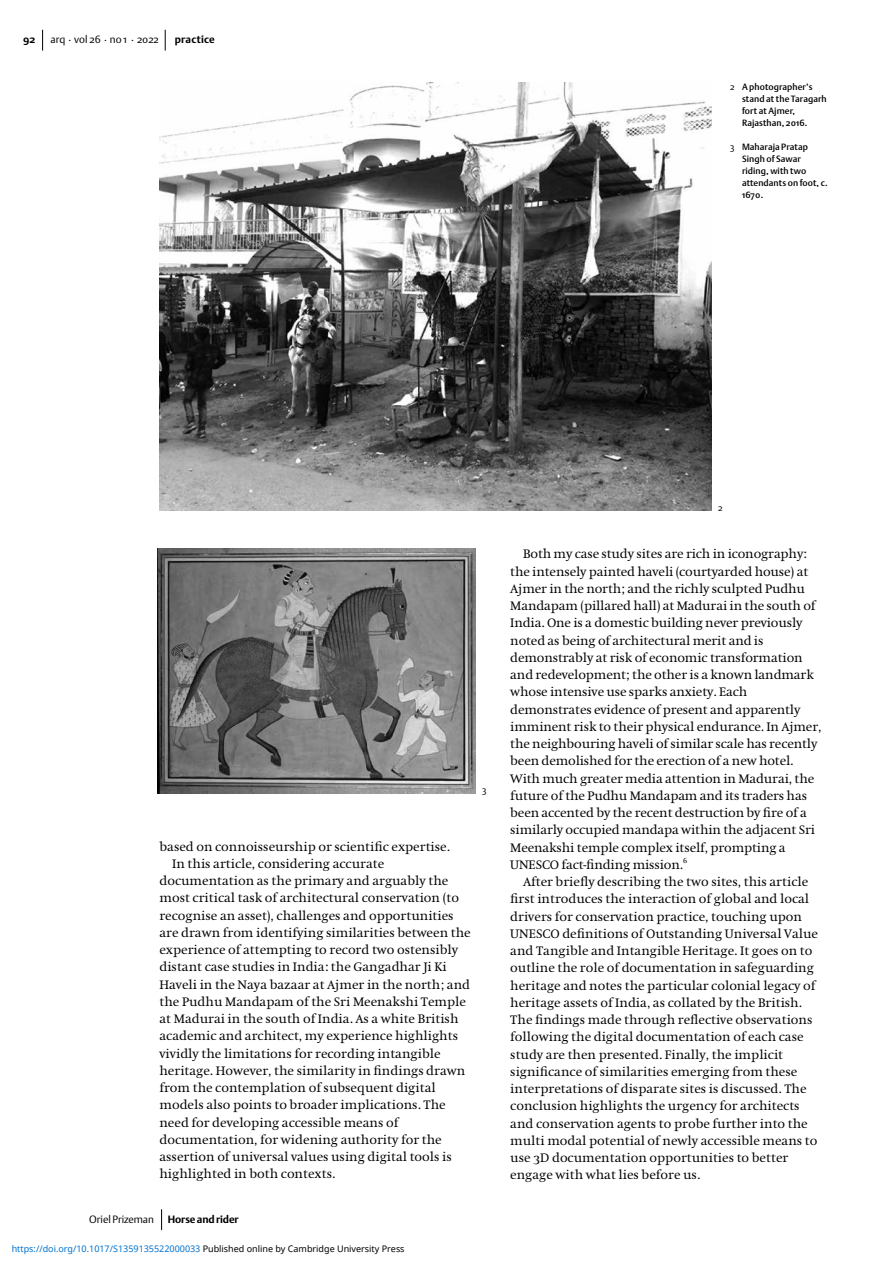
<style>
.page{position:relative;width:893px;height:1263px;background:#fff}
.page>*{position:absolute;margin:0;border:0;box-sizing:border-box;transform-origin:0 0}
.t1{font:12.75px/17.2px "Hollander";color:#000}
.t2{font:10.5px "DTL Argo ST Light";color:#000}
.t3{font:700 10.5px "DTL Argo ST";letter-spacing:-.005em;color:#000}
.t4{font:700 10.5px "DTL Argo ST";letter-spacing:.02em;color:#000}
.t5{font:9px/12px "DTL Argo ST Medium";letter-spacing:.01em;color:#000}
.t6{font:9px "Noto Sans";color:#0172cf}
.t7{font:9px "DTL Argo ST Light";color:#000}
.t8{font:7.65px "Hollander SC";color:#000}
.s1{font-family:"DTL Argo ST Light"}
.s2{color:#000}
.s3{font-family:"Hollander SC"}
</style>
<div class="page">
<svg style="left:42px;top:30px;width:1px;height:21px"></svg>
<svg style="left:165px;top:30px;width:1px;height:21px"></svg>
<svg style="left:161px;top:1209px;width:1px;height:21px"></svg>
<img style="left:160px;top:83px;width:552px;height:428px">
<img style="left:158px;top:549px;width:318px;height:244px">
<p class="t2" style="left:50px;top:33px;width:110px">arq . vol 26 . no 1 . 2022</p>
<p class="t3" style="left:23px;top:33px;width:14px">92</p>
<p class="t4" style="left:175px;top:33px;width:42px">practice</p>
<p class="t5" style="left:742px;top:81px;width:86px;text-indent:-12px"><span class="s1">2</span> A photographer’s stand at the Taragarh fort at Ajmer,<br>Rajasthan, 2016.</p>
<p class="t5" style="left:742px;top:141px;width:87px;text-indent:-12px"><span class="s1">3</span> Maharaja Pratap<br>Singh of Sawar riding, with two attendants on foot, c.<br>1670.</p>
<p class="t7" style="left:482px;top:785px;width:6px">3</p>
<p class="t1" style="left:159px;top:838px;width:292px">based on connoisseurship or scientific expertise.</p>
<p class="t1" style="left:172px;top:855px;width:214px">In this article, considering accurate</p>
<p class="t1" style="left:159px;top:872px;width:290px">documentation as the primary and arguably the</p>
<p class="t1" style="left:159px;top:889px;width:301px">most critical task of architectural conservation (to</p>
<p class="t1" style="left:159px;top:907px;width:296px">recognise an asset), challenges and opportunities</p>
<p class="t1" style="left:159px;top:924px;width:313px">are drawn from identifying similarities between the</p>
<p class="t1" style="left:159px;top:941px;width:300px">experience of attempting to record two ostensibly</p>
<p class="t1" style="left:159px;top:958px;width:289px">distant case studies in India: the Gangadhar Ji Ki</p>
<p class="t1" style="left:159px;top:976px;width:312px">Haveli in the Naya bazaar at Ajmer in the north; and</p>
<p class="t1" style="left:159px;top:993px;width:308px">the Pudhu Mandapam of the Sri Meenakshi Temple</p>
<p class="t1" style="left:159px;top:1010px;width:301px">at Madurai in the south of India. As a white British</p>
<p class="t1" style="left:159px;top:1027px;width:300px">academic and architect, my experience highlights</p>
<p class="t1" style="left:159px;top:1045px;width:283px">vividly the limitations for recording intangible</p>
<p class="t1" style="left:159px;top:1062px;width:307px">heritage. However, the similarity in findings drawn</p>
<p class="t1" style="left:159px;top:1079px;width:278px">from the contemplation of subsequent digital</p>
<p class="t1" style="left:159px;top:1096px;width:288px">models also points to broader implications. The</p>
<p class="t1" style="left:159px;top:1114px;width:240px">need for developing accessible means of</p>
<p class="t1" style="left:159px;top:1131px;width:284px">documentation, for widening authority for the</p>
<p class="t1" style="left:159px;top:1148px;width:294px">assertion of universal values using digital tools is</p>
<p class="t1" style="left:159px;top:1165px;width:177px">highlighted in both contexts.</p>
<p class="t2" style="left:89px;top:1212px;width:66px">Oriel Prizeman</p>
<p class="t3" style="left:168px;top:1212px;width:73px">Horse and rider</p>
<p class="t6" style="left:12px;top:1243px;width:394px">https://doi.org/10.1017/S1359135522000033 <span class="s2">Published online by Cambridge University Press</span></p>
<p class="t7" style="left:718px;top:502px;width:6px">2</p>
<p class="t1" style="left:510px;top:546px;width:313px;text-indent:13px">Both my case study sites are rich in iconography: the intensely painted haveli (courtyarded house) at Ajmer in the north; and the richly sculpted Pudhu Mandapam (pillared hall) at Madurai in the south of India. One is a domestic building never previously noted as being of architectural merit and is demonstrably at risk of economic transformation and redevelopment; the other is a known landmark whose intensive use sparks anxiety. Each demonstrates evidence of present and apparently imminent risk to their physical endurance. In Ajmer, the neighbouring haveli of similar scale has recently been demolished for the erection of a new hotel.<br>With much greater media attention in Madurai, the future of the Pudhu Mandapam and its traders has been accented by the recent destruction by fire of a similarly occupied mandapa within the adjacent Sri Meenakshi temple complex itself, prompting a UNESCO fact-finding mission.</p>
<p class="t8" style="left:683px;top:856px;width:6px">6</p>
<p class="t1" style="left:510px;top:873px;width:309px;text-indent:13px">After briefly describing the two sites, this article first introduces the interaction of global and local drivers for conservation practice, touching upon UNESCO definitions of Outstanding Universal Value and Tangible and Intangible Heritage. It goes on to outline the role of documentation in safeguarding heritage and notes the particular colonial legacy of heritage assets of India, as collated by the British.<br>The findings made through reflective observations following the digital documentation of each case study are then presented. Finally, the implicit significance of similarities emerging from these interpretations of disparate sites is discussed. The conclusion highlights the urgency for architects and conservation agents to probe further into the multi modal potential of newly accessible means to use <span class="s3">3</span>D documentation opportunities to better engage with what lies before us.</p>
</div>
